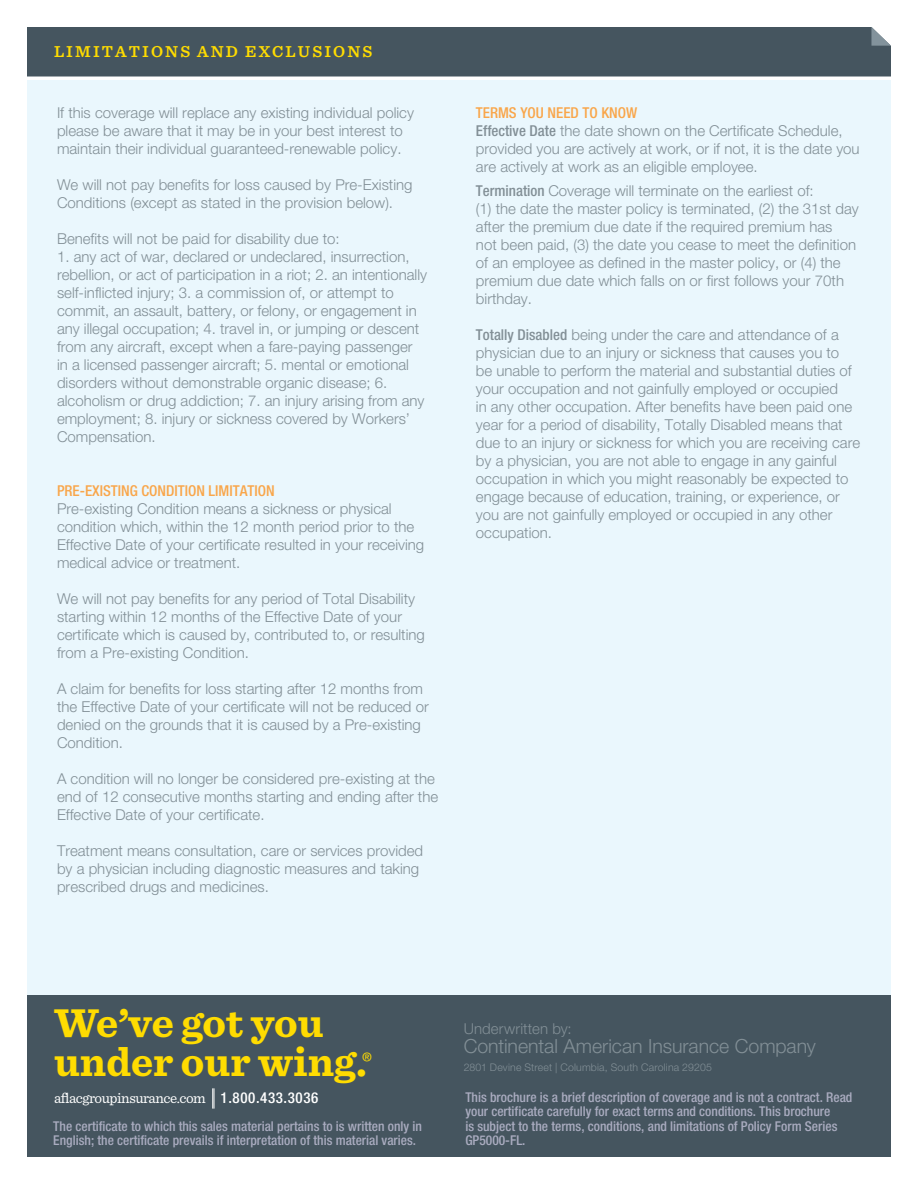
<style>
.page{position:relative;width:918px;height:1188px;background:#fff}
.page>*{position:absolute;margin:0;border:0;box-sizing:border-box;transform-origin:0 0}
.t1{font:700 42px/39px "Sentinel";color:#ffdc01}
.t2{font:300 19.5px "Helvetica Neue CELT";color:#828f96}
.Helvetica_Light_body{font:600 16.5px "Sentinel";letter-spacing:.125em;color:#ffdc01}
.Helvetica_Light_body-2{font:300 15px/18px "Helvetica Neue CELT";color:#828f96}
.Helvetical_Bullets{font:300 15px/18px "Helvetica Neue CELT";color:#828f96}
.t3{font:15px "Sentinel";letter-spacing:-.03em;color:#fff}
.Helvetical_Bullets-2{font:500 condensed 15px "Helvetica Neue LTCE";color:#f9a64a}
.Helvetica_Light_body-3{font:500 condensed 13.5px/14.2px "Helvetica Neue LTCE";color:#aaacc0}
.t4{font:300 10.5px "Helvetica Neue CELT";letter-spacing:.02em;color:#828f96}
.s1{font-family:"Helvetica Neue LTCE";font-weight:500;font-stretch:condensed;color:#f9a64a}
.s2{font-family:"Helvetica Neue LTCE";font-weight:500;font-stretch:condensed}
.s3{font-family:"Helvetica Neue CELT";font-weight:500;font-size:24px}
</style>
<div class="page">
<div style="left:27px;top:80px;width:864px;height:928px;background:#eaf7fd"></div>
<div style="left:27px;top:27px;width:864px;height:49px;background:#45555f"></div>
<div style="left:27px;top:995px;width:864px;height:161px;background:#45555f"></div>
<svg style="left:212px;top:1088px;width:3px;height:21px"></svg>
<p class="Helvetica_Light_body" style="left:54px;top:39px;width:320px">LIMITATIONS AND EXCLUSIONS</p>
<p class="Helvetical_Bullets" style="left:57px;top:103px;width:359px">If this coverage will replace any existing individual policy please be aware that it may be in your best interest to maintain their individual guaranteed-renewable policy.</p>
<p class="Helvetical_Bullets" style="left:57px;top:175px;width:357px">We will not pay benefits for loss caused by Pre-Existing<br>Conditions (except as stated in the provision below).</p>
<p class="Helvetical_Bullets" style="left:57px;top:229px;width:284px">Benefits will not be paid for disability due to:</p>
<p class="Helvetical_Bullets" style="left:57px;top:247px;width:372px">1. any act of war, declared or undeclared, insurrection, rebellion, or act of participation in a riot; 2. an intentionally self-inflicted injury; 3. a commission of, or attempt to commit, an assault, battery, or felony, or engagement in any illegal occupation; 4. travel in, or jumping or descent from any aircraft, except when a fare-paying passenger in a licensed passenger aircraft; 5. mental or emotional disorders without demonstrable organic disease; 6. alcoholism or drug addiction; 7. an injury arising from any employment; 8. injury or sickness covered by Workers’ Compensation.</p>
<p class="Helvetical_Bullets-2" style="left:57px;top:482px;width:219px">PRE-EXISTING CONDITION LIMITATION</p>
<p class="Helvetica_Light_body-2" style="left:57px;top:499px;width:369px">Pre-existing Condition means a sickness or physical condition which, within the 12 month period prior to the Effective Date of your certificate resulted in your receiving medical advice or treatment.</p>
<p class="Helvetica_Light_body-2" style="left:57px;top:589px;width:369px">We will not pay benefits for any period of Total Disability starting within 12 months of the Effective Date of your certificate which is caused by, contributed to, or resulting from a Pre-existing Condition.</p>
<p class="Helvetica_Light_body-2" style="left:57px;top:679px;width:373px">A claim for benefits for loss starting after 12 months from the Effective Date of your certificate will not be reduced or denied on the grounds that it is caused by a Pre-existing Condition.</p>
<p class="Helvetica_Light_body-2" style="left:57px;top:769px;width:383px">A condition will no longer be considered pre-existing at the end of 12 consecutive months starting and ending after the<br>Effective Date of your certificate.</p>
<p class="Helvetica_Light_body-2" style="left:57px;top:841px;width:368px">Treatment means consultation, care or services provided by a physician including diagnostic measures and taking prescribed drugs and medicines.</p>
<p class="Helvetica_Light_body-2" style="left:476px;top:103px;width:385px"><span class="s1">TERMS YOU NEED TO KNOW<br></span><span class="s2">Effective Date</span> the date shown on the Certificate Schedule, provided you are actively at work, or if not, it is the date you are actively at work as an eligible employee.</p>
<p class="Helvetica_Light_body-2" style="left:476px;top:182px;width:384px"><span class="s2">Termination</span> Coverage will terminate on the earliest of:<br>(1) the date the master policy is terminated, (2) the 31st day after the premium due date if the required premium has<br>not been paid, (3) the date you cease to meet the definition of an employee as defined in the master policy, or (4) the premium due date which falls on or first follows your 70th birthday.</p>
<p class="Helvetica_Light_body-2" style="left:476px;top:326px;width:386px"><span class="s2">Totally Disabled</span> being under the care and attendance of a physician due to an injury or sickness that causes you to<br>be unable to perform the material and substantial duties of your occupation and not gainfully employed or occupied<br>in any other occupation. After benefits have been paid one year for a period of disability, Totally Disabled means that due to an injury or sickness for which you are receiving care by a physician, you are not able to engage in any gainful occupation in which you might reasonably be expected to engage because of education, training, or experience, or you are not gainfully employed or occupied in any other occupation.</p>
<p class="t1" style="left:54px;top:1002px;width:324px">We’ve got you under our wing.<span class="s3">®</span></p>
<p class="t3" style="left:54px;top:1087px;width:266px">aflacgroupinsurance.com <span class="s2">1.800.433.3036</span></p>
<p class="Helvetica_Light_body-3" style="left:53px;top:1118px;width:370px">The certificate to which this sales material pertains to is written only in<br>English; the certificate prevails if interpretation of this material varies.</p>
<p class="Helvetica_Light_body-2" style="left:464px;top:1020px;width:110px">Underwritten by:</p>
<p class="t2" style="left:464px;top:1035px;width:354px">Continental American Insurance Company</p>
<p class="t4" style="left:464px;top:1061px;width:250px">2801 Devine Street | Columbia, South Carolina 29205</p>
<p class="Helvetica_Light_body-3" style="left:465px;top:1090px;width:389px">This brochure is a brief description of coverage and is not a contract. Read your certificate carefully for exact terms and conditions. This brochure<br>is subject to the terms, conditions, and limitations of Policy Form Series GP5000-FL.</p>
</div>
